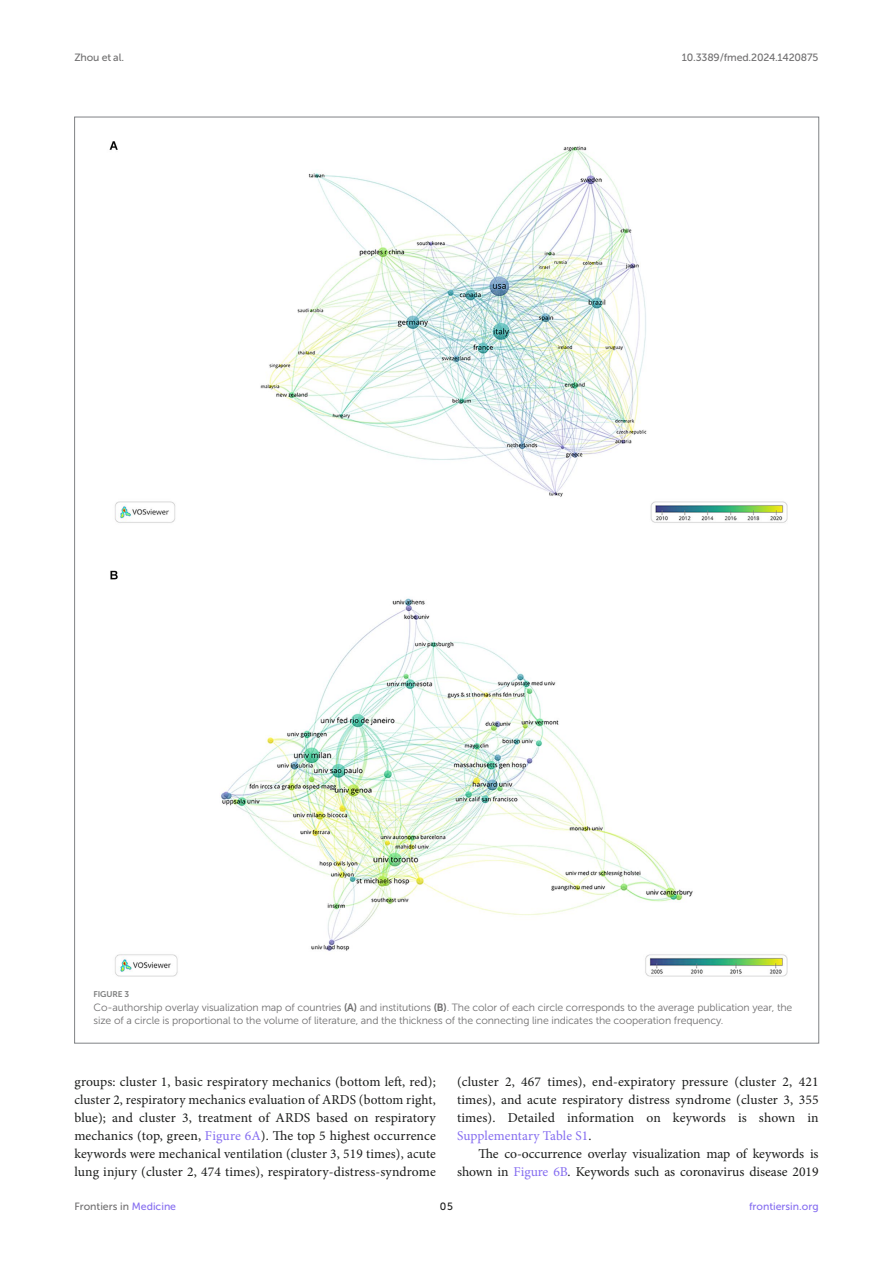
<style>
.page{position:relative;width:893px;height:1263px;background:#fff}
.page>*{position:absolute;margin:0;border:0;box-sizing:border-box;transform-origin:0 0}
.TEXT_FLUSH{font:13.5px/18px "Minion Pro";letter-spacing:.005em;color:#1b1c1b;text-align:justify}
.TEXT{font:13.5px/18px "Minion Pro";letter-spacing:-.005em;color:#1b1c1b;text-align:right}
.FIG_LEG{font:10.5px/13.5px "Museo Sans 300";letter-spacing:-.01em;color:#706f70}
.t1{font:10.5px "Museo Sans 500";letter-spacing:-.015em;color:#706f70}
.t2{font:10.5px "Museo Sans 500";color:#856df0}
.t3{font:10.5px "Museo Sans 500";color:#1b1c1b}
.FIG_HD{font:8.25px "Museo Sans 700";letter-spacing:-.01em;color:#7e7f7f}
.s1{font-family:"Museo Sans 700"}
.s2{color:#856df0}
</style>
<div class="page">
<img style="left:109px;top:141px;width:679px;height:836px">
<p class="t1" style="left:74px;top:51px;width:51px">Zhou et al.</p>
<p class="t1" style="left:682px;top:51px;width:138px">10.3389/fmed.2024.1420875</p>
<p class="FIG_HD" style="left:94px;top:990px;width:37px">FIGURE 3</p>
<p class="FIG_LEG" style="left:94px;top:1000px;width:700px">Co-authorship overlay visualization map of countries <span class="s1">(A)</span> and institutions <span class="s1">(B)</span>. The color of each circle corresponds to the average publication year, the size of a circle is proportional to the volume of literature, and the thickness of the connecting line indicates the cooperation frequency.</p>
<p class="TEXT_FLUSH" style="left:74px;top:1073px;width:363px">groups: cluster 1, basic respiratory mechanics (bottom left, red); cluster 2, respiratory mechanics evaluation of ARDS (bottom right, blue); and cluster 3, treatment of ARDS based on respiratory mechanics (top, green, <span class="s2">Figure 6A</span>). The top 5 highest occurrence keywords were mechanical ventilation (cluster 3, 519 times), acute lung injury (cluster 2, 474 times), respiratory-distress-syndrome</p>
<p class="TEXT_FLUSH" style="left:457px;top:1073px;width:363px">(cluster 2, 467 times), end-expiratory pressure (cluster 2, 421 times), and acute respiratory distress syndrome (cluster 3, 355 times). Detailed information on keywords is shown in <span class="s2">Supplementary Table S1</span>.</p>
<p class="TEXT" style="left:457px;top:1145px;width:363px">The co-occurrence overlay visualization map of keywords is shown in <span class="s2">Figure 6B</span>. Keywords such as coronavirus disease 2019</p>
<p class="t1" style="left:74px;top:1200px;width:103px">Frontiers in <span class="s2">Medicine</span></p>
<p class="t3" style="left:440px;top:1200px;width:14px">05</p>
<p class="t2" style="left:749px;top:1200px;width:71px">frontiersin.org</p>
</div>
